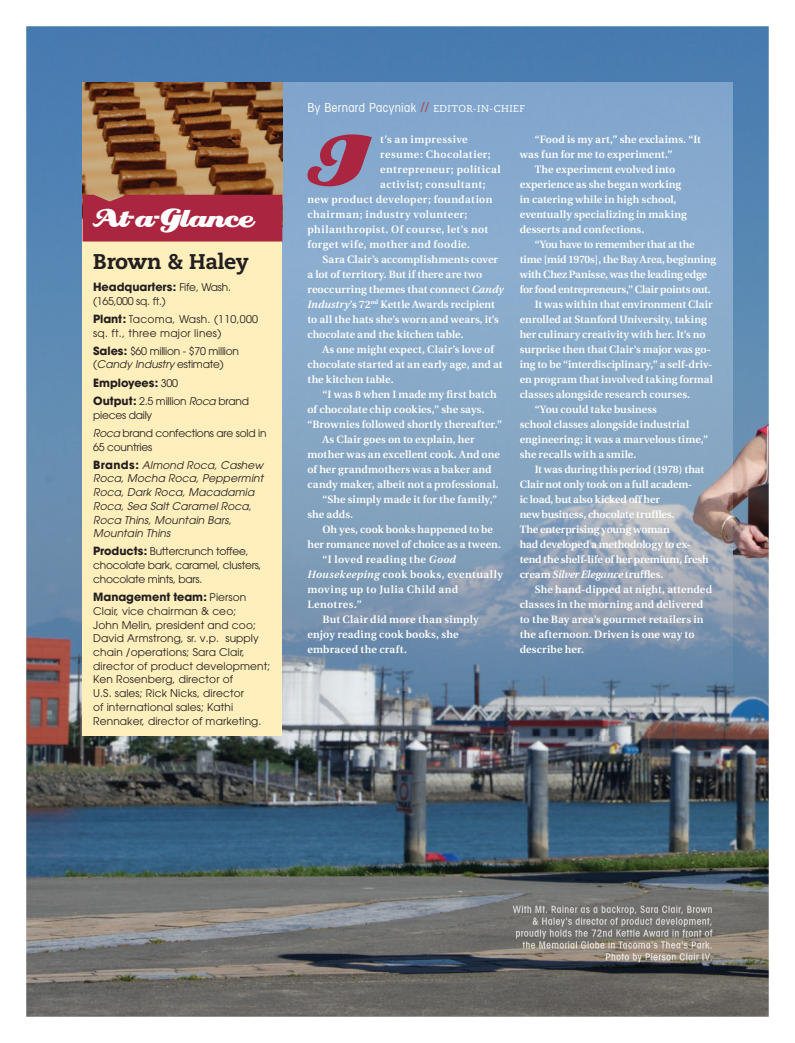
<style>
.page{position:relative;width:795px;height:1043px;background:#fff}
.page>*{position:absolute;margin:0;border:0;box-sizing:border-box;transform-origin:0 0}
.t1{font:86.88px "Creampuff";color:#aa253f}
.t2{font:31.38px "Creampuff";color:#fff}
.t3{font:800 21.25px "Caecilia";letter-spacing:-.01em;color:#231f20}
.t4{font:condensed 12.5px "Avant Garde";letter-spacing:.03em;color:#fff}
.t5{font:700 11.25px "Avant Garde";letter-spacing:-.005em;color:#231f20}
.t6{font:600 10.62px "Utopia";letter-spacing:.01em;color:#fff}
.t7{font:10.62px/13.8px "Avant Garde";letter-spacing:.01em;color:#231f20}
.t8{font:600 10.62px "Utopia";letter-spacing:.04em;color:#fff}
.t9{font:600 10.62px "Utopia";letter-spacing:-.01em;color:#fff}
.t10{font:10.62px/13.8px "Avant Garde";letter-spacing:-.02em;color:#231f20}
.t11{font:italic 10.62px/13.8px "Avant Garde";letter-spacing:.01em;color:#231f20}
.t12{font:600 10.62px "Utopia";letter-spacing:-.015em;color:#fff}
.t13{font:600 10.62px "Utopia";letter-spacing:-.02em;color:#fff}
.t14{font:600 10.62px "Utopia";letter-spacing:.03em;color:#fff}
.t15{font:600 10.62px "Utopia";letter-spacing:.035em;color:#fff}
.t16{font:600 10.62px "Utopia";letter-spacing:-.025em;color:#fff}
.t17{font:600 10.62px "Utopia";letter-spacing:.045em;color:#fff}
.s1{font-weight:400;font-size:10.62px}
.s2{font-weight:700;font-size:11.25px}
.s3{font-style:normal}
.s4{font-style:italic}
.s5{font-weight:700;font-style:normal;font-size:11.25px}
.s6{font-size:13.75px;color:#ac4541}
.s7{font-family:"Caecilia";font-stretch:normal;font-size:10px}
</style>
<div class="page">
<img style="left:26px;top:26px;width:743px;height:990px">
<img style="left:282px;top:82px;width:450px;height:653px">
<img style="left:82px;top:82px;width:200px;height:137px">
<div style="left:82px;top:219px;width:200px;height:516px;background:#feefbc"></div>
<div style="left:83px;top:195px;width:199px;height:46px;background:#aa253f"></div>
<img style="left:513px;top:905px;width:199px;height:9px">
<img style="left:533px;top:917px;width:179px;height:9px">
<img style="left:516px;top:929px;width:196px;height:9px">
<img style="left:523px;top:941px;width:189px;height:7px">
<img style="left:606px;top:953px;width:106px;height:9px">
<div style="left:393px;top:9px;width:9px;height:9px;border:2px solid #fff;border-radius:50%"></div>
<h2 class="t2" style="left:93px;top:202px;width:162px">At-a-Glance</h2>
<h3 class="t3" style="left:93px;top:248px;width:157px">Brown &amp; Haley</h3>
<p class="t5" style="left:93px;top:279px;width:139px">Headquarters: <span class="s1">Fife, Wash.</span></p>
<p class="t7" style="left:93px;top:291px;width:166px;line-height:18.2px">(165,000 sq. ft.)<br><span class="s2">Plant:</span> Tacoma, Wash. (110,000</p>
<p class="t7" style="left:93px;top:323px;width:147px;line-height:18.2px">sq. ft., three major lines)<br><span class="s2">Sales:</span> $60 million - $70 million</p>
<p class="t11" style="left:93px;top:357px;width:132px"><span class="s3">(</span>Candy Industry <span class="s3">estimate)</span></p>
<p class="t5" style="left:93px;top:375px;width:86px">Employees: <span class="s1">300</span></p>
<p class="t10" style="left:93px;top:394px;width:157px"><span class="s2">Output:</span> 2.5 million <span class="s4">Roca</span> brand pieces daily</p>
<p class="t10" style="left:93px;top:426px;width:175px"><span class="s4">Roca</span> brand confections are sold in<br>65 countries</p>
<p class="t11" style="left:93px;top:458px;width:172px"><span class="s5">Brands:</span> Almond Roca, Cashew<br>Roca, Mocha Roca, Peppermint<br>Roca, Dark Roca, Macadamia<br>Roca, Sea Salt Caramel Roca,<br>Roca Thins, Mountain Bars,<br>Mountain Thins</p>
<p class="t10" style="left:93px;top:544px;width:170px"><span class="s2">Products:</span> Buttercrunch toffee, chocolate bark, caramel, clusters, chocolate mints, bars.</p>
<p class="t5" style="left:93px;top:589px;width:155px">Management team: <span class="s1">Pierson</span></p>
<p class="t7" style="left:93px;top:604px;width:179px">Clair, vice chairman &amp; ceo;<br>John Melin, president and coo;<br>David Armstrong, sr. v.p. supply chain /operations; Sara Clair, director of product development;<br>Ken Rosenberg, director of<br>U.S. sales; Rick Nicks, director<br>of international sales; Kathi<br>Rennaker, director of marketing.</p>
<p class="t4" style="left:308px;top:100px;width:219px">By Bernard Pacyniak <span class="s6">//</span> <span class="s7">EDITOR-IN-CHIEF</span></p>
<h1 class="t1" style="left:307px;top:117px;width:57px">I</h1>
<p class="t8" style="left:380px;top:133px;width:89px">t’s an impressive</p>
<p class="t8" style="left:380px;top:148px;width:112px">resume: Chocolatier;</p>
<p class="t8" style="left:380px;top:163px;width:122px">entrepreneur; political</p>
<p class="t17" style="left:380px;top:178px;width:107px">activist; consultant;</p>
<p class="t14" style="left:308px;top:193px;width:186px">new product developer; foundation</p>
<p class="t8" style="left:308px;top:208px;width:162px">chairman; industry volunteer;</p>
<p class="t8" style="left:308px;top:223px;width:182px">philanthropist. Of course, let’s not</p>
<p class="t15" style="left:308px;top:238px;width:164px">forget wife, mother and foodie.</p>
<p class="t6" style="left:323px;top:253px;width:177px">Sara Clair’s accomplishments cover</p>
<p class="t6" style="left:308px;top:268px;width:176px">a lot of territory. But if there are two</p>
<p class="t6" style="left:308px;top:283px;width:198px">reoccurring themes that connect <span class="s4">Candy</span></p>
<p class="t6" style="left:308px;top:298px;width:189px"><span class="s4">Industry</span>’s 72<sup>nd</sup> Kettle Awards recipient</p>
<p class="t6" style="left:307px;top:313px;width:193px">to all the hats she’s worn and wears, it’s</p>
<p class="t6" style="left:307px;top:328px;width:158px">chocolate and the kitchen table.</p>
<p class="t6" style="left:322px;top:343px;width:173px">As one might expect, Clair’s love of</p>
<p class="t6" style="left:307px;top:358px;width:197px">chocolate started at an early age, and at</p>
<p class="t6" style="left:307px;top:373px;width:88px">the kitchen table.</p>
<p class="t6" style="left:322px;top:388px;width:176px">“I was 8 when I made my first batch</p>
<p class="t6" style="left:307px;top:403px;width:179px">of chocolate chip cookies,” she says.</p>
<p class="t6" style="left:307px;top:418px;width:196px">“Brownies followed shortly thereafter.”</p>
<p class="t6" style="left:322px;top:433px;width:154px">As Clair goes on to explain, her</p>
<p class="t6" style="left:307px;top:448px;width:194px">mother was an excellent cook. And one</p>
<p class="t6" style="left:307px;top:463px;width:186px">of her grandmothers was a baker and</p>
<p class="t6" style="left:307px;top:478px;width:193px">candy maker, albeit not a professional.</p>
<p class="t6" style="left:322px;top:493px;width:176px">“She simply made it for the family,”</p>
<p class="t6" style="left:307px;top:508px;width:47px">she adds.</p>
<p class="t6" style="left:322px;top:523px;width:172px">Oh yes, cook books happened to be</p>
<p class="t6" style="left:307px;top:538px;width:195px">her romance novel of choice as a tween.</p>
<p class="t8" style="left:322px;top:553px;width:135px">“I loved reading the <span class="s4">Good</span></p>
<p class="t8" style="left:307px;top:568px;width:197px"><span class="s4">Housekeeping</span> cook books, eventually</p>
<p class="t8" style="left:307px;top:583px;width:152px">moving up to Julia Child and</p>
<p class="t8" style="left:307px;top:598px;width:56px">Lenotres.”</p>
<p class="t6" style="left:322px;top:613px;width:158px">But Clair did more than simply</p>
<p class="t6" style="left:307px;top:628px;width:153px">enjoy reading cook books, she</p>
<p class="t6" style="left:307px;top:643px;width:101px">embraced the craft.</p>
<p class="t6" style="left:535px;top:133px;width:168px">“Food is my art,” she exclaims. “It</p>
<p class="t6" style="left:520px;top:148px;width:154px">was fun for me to experiment.”</p>
<p class="t6" style="left:535px;top:163px;width:142px">The experiment evolved into</p>
<p class="t6" style="left:520px;top:178px;width:163px">experience as she began working</p>
<p class="t6" style="left:520px;top:193px;width:158px">in catering while in high school,</p>
<p class="t6" style="left:520px;top:208px;width:169px">eventually specializing in making</p>
<p class="t6" style="left:520px;top:223px;width:126px">desserts and confections.</p>
<p class="t16" style="left:535px;top:238px;width:161px">“You have to remember that at the</p>
<p class="t9" style="left:520px;top:253px;width:198px">time [mid 1970s], the Bay Area, beginning</p>
<p class="t9" style="left:520px;top:268px;width:189px">with Chez Panisse, was the leading edge</p>
<p class="t13" style="left:520px;top:283px;width:193px">for food entrepreneurs,” Clair points out.</p>
<p class="t6" style="left:535px;top:298px;width:179px">It was within that environment Clair</p>
<p class="t6" style="left:520px;top:313px;width:189px">enrolled at Stanford University, taking</p>
<p class="t6" style="left:520px;top:328px;width:187px">her culinary creativity with her. It’s no</p>
<p class="t6" style="left:520px;top:343px;width:193px">surprise then that Clair’s major was go-</p>
<p class="t6" style="left:520px;top:358px;width:194px">ing to be “interdisciplinary,” a self-driv-</p>
<p class="t6" style="left:520px;top:373px;width:195px">en program that involved taking formal</p>
<p class="t6" style="left:520px;top:388px;width:172px">classes alongside research courses.</p>
<p class="t6" style="left:535px;top:403px;width:124px">“You could take business</p>
<p class="t6" style="left:520px;top:418px;width:171px">school classes alongside industrial</p>
<p class="t6" style="left:520px;top:433px;width:190px">engineering; it was a marvelous time,”</p>
<p class="t6" style="left:520px;top:448px;width:118px">she recalls with a smile.</p>
<p class="t9" style="left:535px;top:463px;width:171px">It was during this period (1978) that</p>
<p class="t9" style="left:520px;top:478px;width:174px">Clair not only took on a full academ-</p>
<p class="t12" style="left:520px;top:493px;width:142px">ic load, but also kicked off her</p>
<p class="t9" style="left:520px;top:508px;width:156px">new business, chocolate truffles.</p>
<p class="t12" style="left:520px;top:523px;width:152px">The enterprising young woman</p>
<p class="t12" style="left:520px;top:538px;width:172px">had developed a methodology to ex-</p>
<p class="t12" style="left:520px;top:553px;width:191px">tend the shelf-life of her premium, fresh</p>
<p class="t6" style="left:520px;top:568px;width:145px">cream <span class="s4">Silver Elegance</span> truffles.</p>
<p class="t6" style="left:535px;top:583px;width:179px">She hand-dipped at night, attended</p>
<p class="t6" style="left:520px;top:598px;width:185px">classes in the morning and delivered</p>
<p class="t6" style="left:520px;top:613px;width:185px">to the Bay area’s gourmet retailers in</p>
<p class="t6" style="left:520px;top:628px;width:176px">the afternoon. Driven is one way to</p>
<p class="t6" style="left:520px;top:643px;width:66px">describe her.</p>
</div>
